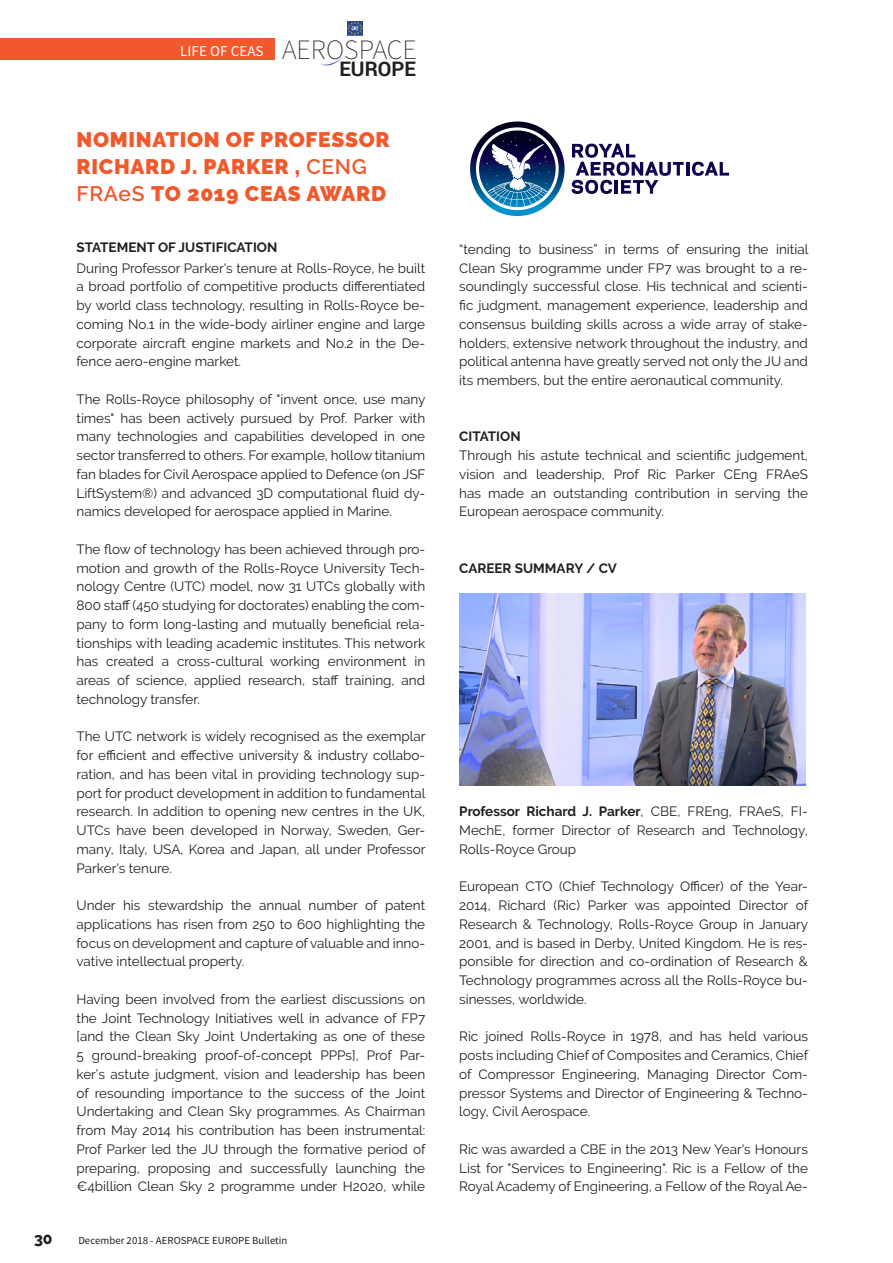
<style>
.page{position:relative;width:893px;height:1263px;background:#fff}
.page>*{position:absolute;margin:0;border:0;box-sizing:border-box;transform-origin:0 0}
.t1{font:200 27.9px "Source Sans Pro";color:#231f20}
.Titre1_Black{font:900 21px/27px "Raleway";letter-spacing:.035em;color:#f1592c}
.t2{font:700 19.95px "Roboto";color:#231f20}
.t3{font:800 15.75px "Raleway";color:#231f20}
.titre_generique{font:15px "Source Sans Pro";letter-spacing:.005em;color:#fff}
.texte_courant{font:13.5px/18.8px "Raleway";color:#231f20;text-align:justify}
.texte_courant-2{font:700 13.5px "Raleway";color:#231f20}
.t4{font:10.8px "Source Sans Pro";color:#231f20}
.s1{font-weight:600}
.s2{font-weight:700}
</style>
<div class="page">
<div style="left:0;top:38px;width:274px;height:22px;background:#f1592c"></div>
<svg style="left:320px;top:56px;width:24px;height:10px"></svg>
<img style="left:347px;top:21px;width:16px;height:14px">
<img style="left:459px;top:593px;width:347px;height:192px">
<hr style="left:686px;top:162px;width:3px;height:14px;background:#11034c">
<svg style="left:692px;top:162px;width:37px;height:14px"></svg>
<svg style="left:571px;top:144px;width:113px;height:50px"></svg>
<img style="left:470px;top:121px;width:95px;height:95px">
<svg style="left:486px;top:137px;width:64px;height:70px"></svg>
<p class="titre_generique" style="left:180px;top:42px;width:85px">LIFE OF CEAS</p>
<p class="t1" style="left:282px;top:33px;width:136px">AEROSPACE</p>
<p class="t2" style="left:339px;top:55px;width:78px">EUROPE</p>
<p class="Titre1_Black" style="left:77px;top:126px;width:315px">NOMINATION OF PROFESSOR<br>RICHARD J. PARKER , <span class="s1">CENG<br>FRAeS</span> TO 2019 CEAS AWARD</p>
<p class="texte_courant-2" style="left:77px;top:240px;width:202px">STATEMENT OF JUSTIFICATION</p>
<p class="texte_courant" style="left:77px;top:258px;width:350px">During Professor Parker's tenure at Rolls-Royce, he built a broad portfolio of competitive products differentiated by world class technology, resulting in Rolls-Royce be&shy;coming No.1 in the wide-body airliner engine and large corporate aircraft engine markets and No.2 in the De&shy;fence aero-engine market.</p>
<p class="texte_courant" style="left:77px;top:390px;width:351px">The Rolls-Royce philosophy of "invent once, use many times" has been actively pursued by Prof. Parker with many technologies and capabilities developed in one sector transferred to others. For example, hollow titanium fan blades for Civil Aerospace applied to Defence (on JSF LiftSystem®) and advanced 3D computational fluid dy&shy;namics developed for aerospace applied in Marine.</p>
<p class="texte_courant" style="left:77px;top:540px;width:350px">The flow of technology has been achieved through pro&shy;motion and growth of the Rolls-Royce University Tech&shy;nology Centre (UTC) model, now 31 UTCs globally with 800 staff (450 studying for doctorates) enabling the com&shy;pany to form long-lasting and mutually beneficial rela&shy;tionships with leading academic institutes. This network has created a cross-cultural working environment in areas of science, applied research, staff training, and technology transfer.</p>
<p class="texte_courant" style="left:77px;top:727px;width:351px">The UTC network is widely recognised as the exemplar for efficient and effective university &amp; industry collabo&shy;ration, and has been vital in providing technology sup&shy;port for product development in addition to fundamental research. In addition to opening new centres in the UK, UTCs have been developed in Norway, Sweden, Ger&shy;many, Italy, USA, Korea and Japan, all under Professor Parker's tenure.</p>
<p class="texte_courant" style="left:77px;top:896px;width:350px">Under his stewardship the annual number of patent applications has risen from 250 to 600 highlighting the focus on development and capture of valuable and inno&shy;vative intellectual property.</p>
<p class="texte_courant" style="left:77px;top:990px;width:350px">Having been involved from the earliest discussions on the Joint Technology Initiatives well in advance of FP7 [and the Clean Sky Joint Undertaking as one of these 5 ground-breaking proof-of-concept PPPs], Prof Par&shy;ker’s astute judgment, vision and leadership has been of resounding importance to the success of the Joint Undertaking and Clean Sky programmes. As Chairman from May 2014 his contribution has been instrumental:<br>Prof Parker led the JU through the formative period of preparing, proposing and successfully launching the €4billion Clean Sky 2 programme under H2020, while</p>
<p class="t3" style="left:34px;top:1229px;width:20px">30</p>
<p class="t4" style="left:78px;top:1233px;width:211px">December 2018 - AEROSPACE EUROPE Bulletin</p>
<p class="texte_courant" style="left:459px;top:240px;width:351px">“tending to business” in terms of ensuring the initial Clean Sky programme under FP7 was brought to a re&shy;soundingly successful close. His technical and scienti&shy;fic judgment, management experience, leadership and consensus building skills across a wide array of stake&shy;holders, extensive network throughout the industry, and political antenna have greatly served not only the JU and its members, but the entire aeronautical community.</p>
<p class="texte_courant-2" style="left:459px;top:429px;width:63px">CITATION</p>
<p class="texte_courant" style="left:459px;top:446px;width:350px">Through his astute technical and scientific judgement, vision and leadership, Prof Ric Parker CEng FRAeS has made an outstanding contribution in serving the European aerospace community.</p>
<p class="texte_courant-2" style="left:459px;top:560px;width:159px">CAREER SUMMARY / CV</p>
<p class="texte_courant" style="left:459px;top:802px;width:350px"><span class="s2">Professor Richard J. Parker</span>, CBE, FREng, FRAeS, FI-MechE, former Director of Research and Technology, Rolls-Royce Group</p>
<p class="texte_courant" style="left:459px;top:877px;width:351px">European CTO (Chief Technology Officer) of the Year-2014, Richard (Ric) Parker was appointed Director of Research &amp; Technology, Rolls-Royce Group in January 2001, and is based in Derby, United Kingdom. He is res&shy;ponsible for direction and co-ordination of Research &amp; Technology programmes across all the Rolls-Royce bu&shy;sinesses, worldwide.</p>
<p class="texte_courant" style="left:459px;top:1027px;width:350px">Ric joined Rolls-Royce in 1978, and has held various posts including Chief of Composites and Ceramics, Chief of Compressor Engineering, Managing Director Com&shy;pressor Systems and Director of Engineering &amp; Techno&shy;logy, Civil Aerospace.</p>
<p class="texte_courant" style="left:459px;top:1140px;width:350px">Ric was awarded a CBE in the 2013 New Year's Honours List for "Services to Engineering". Ric is a Fellow of the Royal Academy of Engineering, a Fellow of the Royal Ae-</p>
</div>
